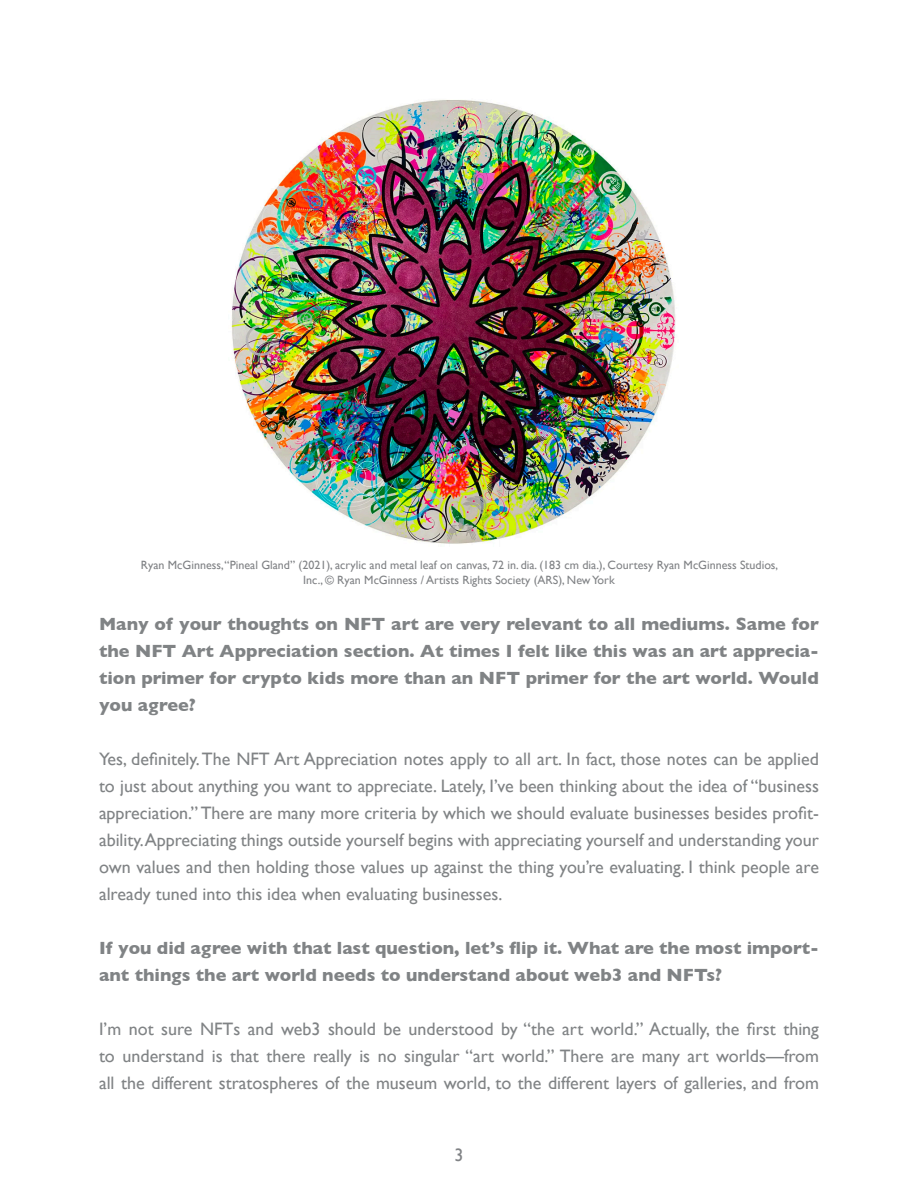
<style>
.page{position:relative;width:918px;height:1188px;background:#fff}
.page>*{position:absolute;margin:0;border:0;box-sizing:border-box;transform-origin:0 0}
.t1{font:18px/27px "Gill Sans";color:#808385;text-align:justify}
.t2{font:700 18px/27px "Gill Sans";color:#808385;text-align:justify}
.t3{font:18px "Gill Sans";color:#808285}
.t4{font:12px/15px "Gill Sans";color:#808285;text-align:center}
</style>
<div class="page">
<img style="left:231px;top:100px;width:445px;height:444px">
<p class="t4" style="left:141px;top:557px;width:639px">Ryan McGinness, “Pineal Gland” (2021), acrylic and metal leaf on canvas, 72 in. dia. (183 cm dia.), Courtesy Ryan McGinness Studios,<br>Inc., © Ryan McGinness / Artists Rights Society (ARS), New York</p>
<p class="t2" style="left:99px;top:610px;width:722px">Many of your thoughts on NFT art are very relevant to all mediums. Same for the NFT Art Appreciation section. At times I felt like this was an art apprecia&shy;tion primer for crypto kids more than an NFT primer for the art world. Would you agree?</p>
<p class="t1" style="left:99px;top:745px;width:722px">Yes, definitely. The NFT Art Appreciation notes apply to all art. In fact, those notes can be applied to just about anything you want to appreciate. Lately, I’ve been thinking about the idea of “business appreciation.” There are many more criteria by which we should evaluate businesses besides profit&shy;ability.Appreciating things outside yourself begins with appreciating yourself and understanding your own values and then holding those values up against the thing you’re evaluating. I think people are already tuned into this idea when evaluating businesses.</p>
<p class="t2" style="left:99px;top:934px;width:721px">If you did agree with that last question, let’s flip it. What are the most import&shy;ant things the art world needs to understand about web3 and NFTs?</p>
<p class="t1" style="left:99px;top:1015px;width:722px">I’m not sure NFTs and web3 should be understood by “the art world.” Actually, the first thing to understand is that there really is no singular “art world.” There are many art worlds—from all the different stratospheres of the museum world, to the different layers of galleries, and from</p>
<p class="t3" style="left:454px;top:1144px;width:10px">3</p>
</div>
